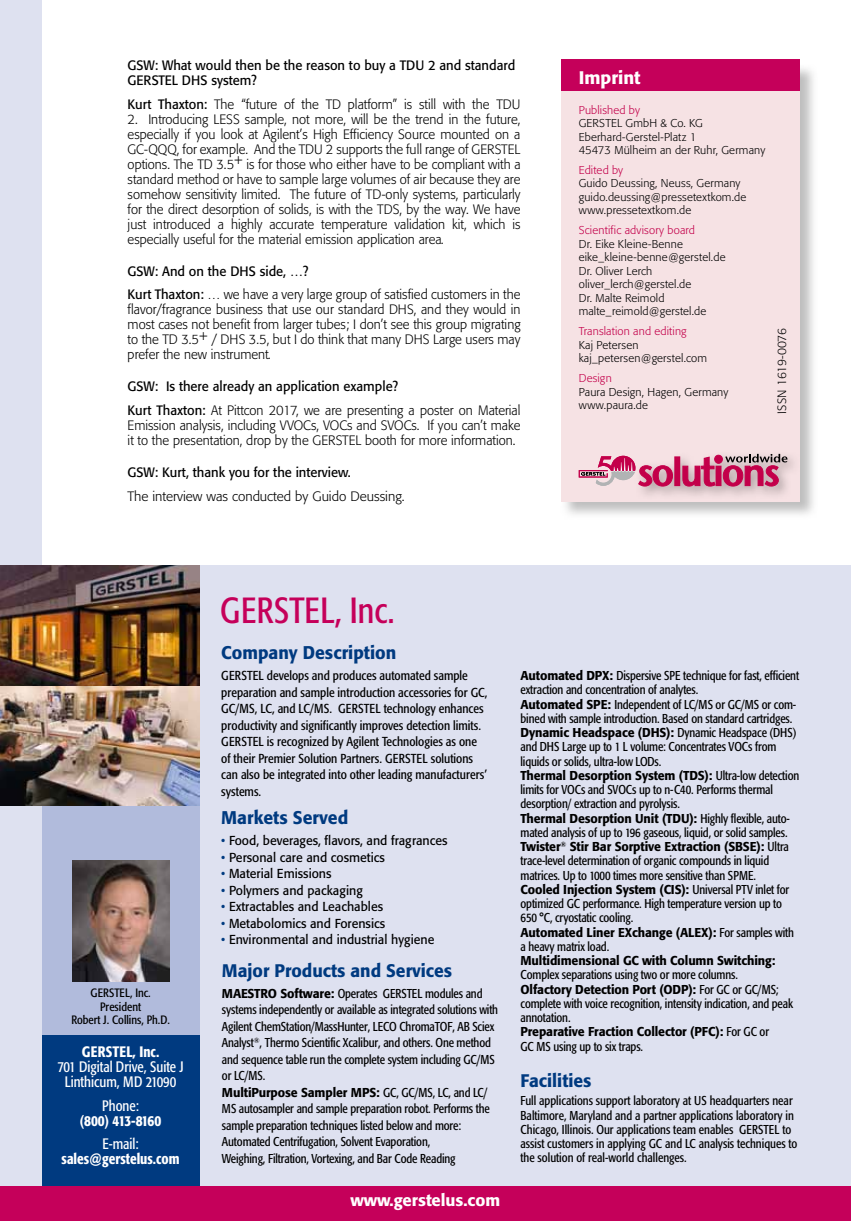
<style>
.page{position:relative;width:851px;height:1221px;background:#fff}
.page>*{position:absolute;margin:0;border:0;box-sizing:border-box;transform-origin:0 0}
.t1{font:condensed 36px "Formata";letter-spacing:.01em;color:#c5005a;scale:.96 1}
.t2{font:500 18.15px "Formata";color:#003a80;scale:.96 1}
.t3{font:500 18px "Formata";color:#003a80;scale:.96 1}
.t4{font:500 18px "Formata";color:#fff}
.t5{font:500 16.5px "Formata";color:#fff}
.t6{font:condensed 15px/15px "Formata";color:#fff;text-align:center;scale:.96 1}
.t7{font:500 condensed 15px "Formata";color:#fff;scale:.96 1}
.t8{font:500 condensed 15px "Formata";letter-spacing:-.07em;color:#fff;scale:.96 1}
.t9{font:300 13.5px/15px "Formata";color:#000;text-align:justify;scale:.96 1}
.t10{font:13.5px/15px "Formata";color:#000;scale:.96 1}
.t11{font:300 13.5px "Formata";color:#000}
.t12{font:condensed 12.9px/16.5px "Formata";color:#000}
.t13{font:12.9px "Formata";color:#000;scale:.96 1}
.t14{font:condensed 12.75px/14.2px "Formata";letter-spacing:-.01em;color:#000;scale:.96 1}
.t15{font:500 12.75px "Formata";letter-spacing:-.01em;color:#000;scale:.96 1}
.t16{font:condensed 12px/13.5px "Formata";color:#000;text-align:center}
.t17{font:300 12px "Formata";letter-spacing:-.03em;color:#000}
.t18{font:300 11.25px/13.5px "Formata";letter-spacing:.015em;color:#000}
.t19{font:300 11.25px "Formata";letter-spacing:.015em;color:#c3004a}
.s1{font-weight:400}
.s2{font-style:italic}
.s3{font-weight:300}
.s4{color:#003a80}
.s5{font-weight:500;font-stretch:normal}
</style>
<div class="page">
<div style="left:199px;top:565px;width:651px;height:625px;background:#dee1f0"></div>
<div style="left:31px;top:805px;width:168px;height:229px;background:#b1bbdc"></div>
<div style="left:31px;top:1034px;width:168px;height:156px;background:#003a80"></div>
<div style="left:0;top:0;width:42px;height:1190px;background:#dee1f0"></div>
<div style="left:0;top:1186px;width:850px;height:34px;background:#c5005a"></div>
<img style="left:0;top:565px;width:199px;height:240px">
<img style="left:72px;top:860px;width:97px;height:121px">
<img style="left:561px;top:64px;width:253px;height:451px">
<div style="left:561px;top:65px;width:238px;height:436px;background:#f6e2e4"></div>
<div style="left:561px;top:60px;width:238px;height:31px;background:#c5005a"></div>
<img style="left:641px;top:450px;width:159px;height:49px">
<div style="left:674px;top:457px;width:5px;height:28px;background:#c3004a"></div>
<div style="left:674px;top:457px;width:5px;height:28px;border:1px solid #c3004a"></div>
<svg style="left:682px;top:457px;width:33px;height:29px"></svg>
<div style="left:716px;top:466px;width:5px;height:19px;background:#c3004a"></div>
<div style="left:714px;top:455px;width:8px;height:8px;background:#c3004a;border-radius:50%"></div>
<div style="left:714px;top:455px;width:8px;height:8px;border:1px solid #c3004a;border-radius:50%"></div>
<svg style="left:723px;top:454px;width:64px;height:32px;background:#bc708a"></svg>
<svg style="left:578px;top:456px;width:94px;height:30px"></svg>
<p class="t10" style="left:128px;top:58px;width:405px">GSW: What would then be the reason to buy a TDU 2 and standard<br>GERSTEL DHS system?</p>
<p class="t9" style="left:128px;top:97px;width:410px"><span class="s1">Kurt Thaxton:</span> The “future of the TD platform” is still with the TDU</p>
<p class="t9" style="left:128px;top:112px;width:411px">2. Introducing LESS sample, not more, will be the trend in the future, especially if you look at Agilent’s High Efficiency Source mounted on a GC-QQQ, for example. And the TDU 2 supports the full range of GERSTEL options. The TD 3.5+ is for those who either have to be compliant with a standard method or have to sample large volumes of air because they are somehow sensitivity limited. The future of TD-only systems, particularly for the direct desorption of solids, is with the TDS, by the way. We have just introduced a highly accurate temperature validation kit, which is especially useful for the material emission application area<span class="s2">.</span></p>
<p class="t9" style="left:128px;top:259px;width:410px;line-height:23.5px"><span class="s1">GSW: And on the DHS side, …?<br>Kurt Thaxton:</span> … we have a very large group of satisfied customers in the</p>
<p class="t9" style="left:128px;top:302px;width:411px">flavor/fragrance business that use our standard DHS, and they would in most cases not benefit from larger tubes; I don’t see this group migrating to the TD 3.5+ / DHS 3.5, but I do think that many DHS Large users may prefer the new instrument<span class="s2">.</span></p>
<p class="t10" style="left:128px;top:375px;width:410px;line-height:23.5px">GSW: Is there already an application example?<br>Kurt Thaxton: <span class="s3">At Pittcon 2017, we are presenting a poster on Material</span></p>
<p class="t9" style="left:128px;top:418px;width:410px">Emission analysis, including VVOCs, VOCs and SVOCs. If you can’t make it to the presentation, drop by the GERSTEL booth for more information.</p>
<p class="t10" style="left:128px;top:464px;width:234px">GSW: Kurt, thank you for the interview.</p>
<p class="t11" style="left:128px;top:488px;width:278px">The interview was conducted by Guido Deussing.</p>
<h1 class="t1" style="left:220px;top:589px;width:183px">GERSTEL, Inc.</h1>
<h3 class="t4" style="left:578px;top:66px;width:63px">Imprint</h3>
<p class="t19" style="left:578px;top:103px;width:63px">Published by</p>
<p class="t18" style="left:578px;top:116px;width:188px">GERSTEL GmbH &amp; Co. KG<br>Eberhard-Gerstel-Platz 1<br>45473 Mülheim an der Ruhr, Germany</p>
<p class="t19" style="left:578px;top:163px;width:46px">Edited by</p>
<p class="t18" style="left:578px;top:177px;width:169px">Guido Deussing, Neuss, Germany guido.deussing@pressetextkom.de www.pressetextkom.de</p>
<p class="t19" style="left:578px;top:224px;width:118px">Scientific advisory board</p>
<p class="t18" style="left:578px;top:237px;width:148px">Dr. Eike Kleine-Benne eike_kleine-benne@gerstel.de<br>Dr. Oliver Lerch oliver_lerch@gerstel.de<br>Dr. Malte Reimold malte_reimold@gerstel.de</p>
<p class="t19" style="left:578px;top:325px;width:109px">Translation and editing</p>
<p class="t18" style="left:578px;top:338px;width:130px">Kaj Petersen kaj_petersen@gerstel.com</p>
<p class="t19" style="left:578px;top:371px;width:35px">Design</p>
<p class="t18" style="left:578px;top:385px;width:151px">Paura Design, Hagen, Germany www.paura.de</p>
<p class="t17" style="left:774px;top:414px;width:87px;rotate:-90deg">ISSN 1619-0076</p>
<p class="t16" style="left:71px;top:986px;width:100px">GERSTEL, Inc.<br>President<br>Robert J. Collins, Ph.D.</p>
<p class="t7" style="left:82px;top:1042px;width:82px">GERSTEL, Inc.</p>
<p class="t6" style="left:57px;top:1059px;width:133px">701 Digital Drive, Suite J<br>Linthicum, MD 21090</p>
<p class="t6" style="left:102px;top:1097px;width:40px">Phone:</p>
<p class="t8" style="left:80px;top:1110px;width:86px">(800) 413-8160</p>
<p class="t6" style="left:102px;top:1136px;width:39px">E-mail:</p>
<p class="t7" style="left:62px;top:1149px;width:124px">sales@gerstelus.com</p>
<h2 class="t2" style="left:221px;top:641px;width:184px">Company Description</h2>
<p class="t12" style="left:221px;top:667px;width:268px">GERSTEL develops and produces automated sample preparation and sample introduction accessories for GC, GC/MS, LC, and LC/MS. GERSTEL technology enhances productivity and significantly improves detection limits.<br>GERSTEL is recognized by Agilent Technologies as one of their Premier Solution Partners. GERSTEL solutions can also be integrated into other leading manufacturers’ systems.</p>
<h2 class="t2" style="left:221px;top:806px;width:134px">Markets Served</h2>
<p class="t13" style="left:221px;top:833px;width:237px"><span class="s4">•</span> Food, beverages, flavors, and fragrances</p>
<p class="t13" style="left:221px;top:849px;width:172px"><span class="s4">•</span> Personal care and cosmetics</p>
<p class="t13" style="left:221px;top:865px;width:116px"><span class="s4">•</span> Material Emissions</p>
<p class="t13" style="left:221px;top:882px;width:149px"><span class="s4">•</span> Polymers and packaging</p>
<p class="t13" style="left:221px;top:898px;width:170px"><span class="s4">•</span> Extractables and Leachables</p>
<p class="t13" style="left:221px;top:915px;width:172px"><span class="s4">•</span> Metabolomics and Forensics</p>
<p class="t13" style="left:221px;top:931px;width:223px"><span class="s4">•</span> Environmental and industrial hygiene</p>
<h3 class="t3" style="left:222px;top:959px;width:241px">Major Products and Services</h3>
<p class="t14" style="left:222px;top:984px;width:289px;line-height:16.5px"><span class="s5">MAESTRO Software:</span> Operates GERSTEL modules and systems independently or available as integrated solutions with Agilent ChemStation/MassHunter, LECO ChromaTOF, AB Sciex Analyst<sup>®</sup>, Thermo Scientific Xcalibur, and others. One method and sequence table run the complete system including GC/MS or LC/MS.<br><span class="s5">MultiPurpose Sampler MPS:</span> GC, GC/MS, LC, and LC/ MS autosampler and sample preparation robot. Performs the sample preparation techniques listed below and more:<br>Automated Centrifugation, Solvent Evaporation,<br>Weighing, Filtration, Vortexing, and Bar Code Reading</p>
<p class="t5" style="left:350px;top:1189px;width:151px">www.gerstelus.com</p>
<p class="t14" style="left:520px;top:668px;width:292px"><span class="s5">Automated DPX:</span> Dispersive SPE technique for fast, efficient extraction and concentration of analytes.<br><span class="s5">Automated SPE:</span> Independent of LC/MS or GC/MS or com&shy;bined with sample introduction. Based on standard cartridges.<br><span class="s5">Dynamic Headspace (DHS):</span> Dynamic Headspace (DHS) and DHS Large up to 1 L volume: Concentrates VOCs from liquids or solids, ultra-low LODs.<br><span class="s5">Thermal Desorption System (TDS):</span> Ultra-low detection limits for VOCs and SVOCs up to n-C40. Performs thermal desorption/ extraction and pyrolysis.<br><span class="s5">Thermal Desorption Unit (TDU):</span> Highly flexible, auto&shy;mated analysis of up to 196 gaseous, liquid, or solid samples.<br><span class="s5">Twister</span><sup>®</sup> <span class="s5">Stir Bar Sorptive Extraction (SBSE):</span> Ultra trace-level determination of organic compounds in liquid matrices. Up to 1000 times more sensitive than SPME.<br><span class="s5">Cooled Injection System (CIS):</span> Universal PTV inlet for optimized GC performance. High temperature version up to 650 °C, cryostatic cooling.<br><span class="s5">Automated Liner EXchange (ALEX):</span> For samples with a heavy matrix load.</p>
<p class="t15" style="left:520px;top:952px;width:267px">Multidimensional GC with Column Switching:</p>
<p class="t14" style="left:520px;top:967px;width:285px">Complex separations using two or more columns.<br><span class="s5">Olfactory Detection Port (ODP):</span> For GC or GC/MS; complete with voice recognition, intensity indication, and peak annotation.<br><span class="s5">Preparative Fraction Collector (PFC):</span> For GC or<br>GC MS using up to six traps.</p>
<h3 class="t3" style="left:520px;top:1069px;width:75px">Facilities</h3>
<p class="t14" style="left:520px;top:1093px;width:290px">Full applications support laboratory at US headquarters near Baltimore, Maryland and a partner applications laboratory in Chicago, Illinois. Our applications team enables GERSTEL to assist customers in applying GC and LC analysis techniques to the solution of real-world challenges.</p>
</div>
